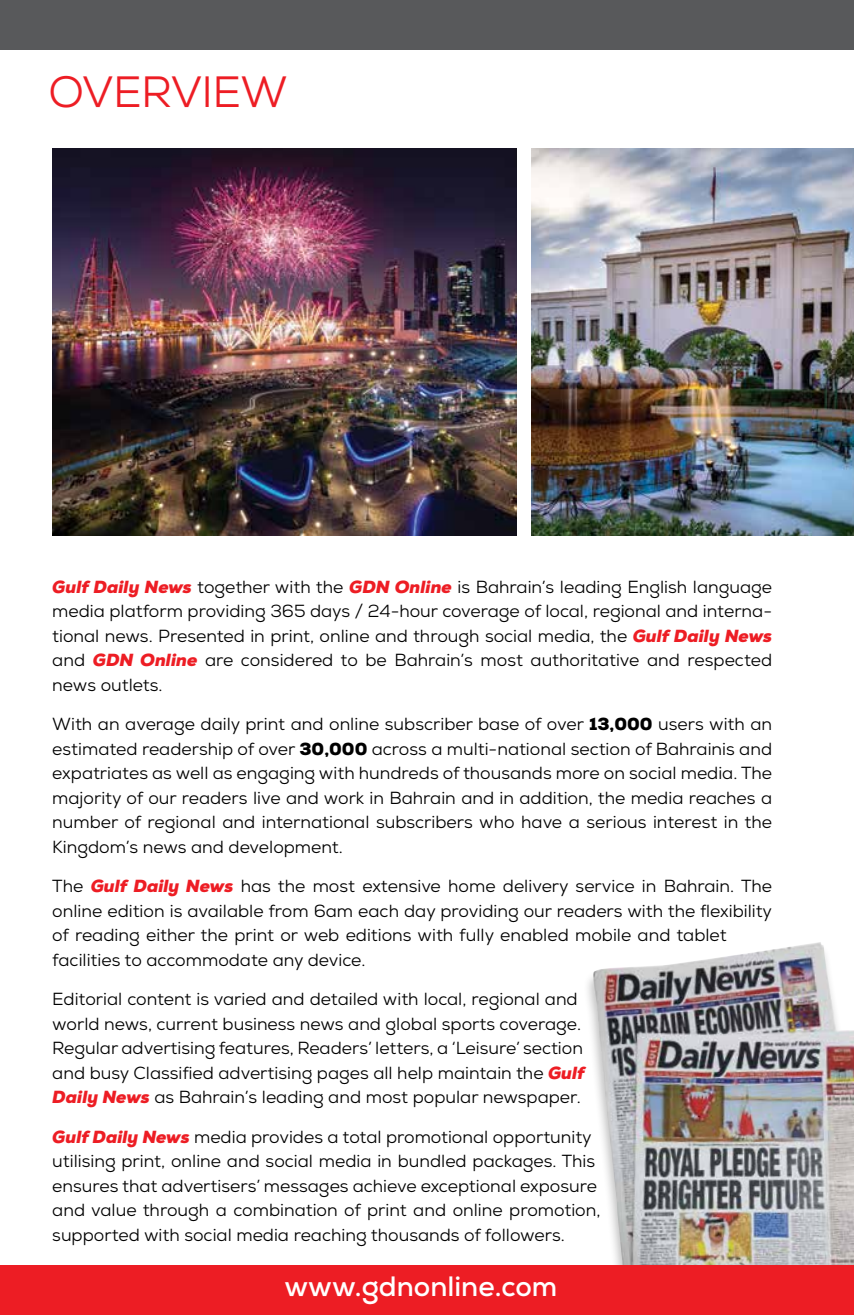
<style>
.page{position:relative;width:854px;height:1315px;background:#fff}
.page>*{position:absolute;margin:0;border:0;box-sizing:border-box;transform-origin:0 0}
.t1{font:43.75px "Nexa";letter-spacing:-.015em;color:#ed1d24}
.t2{font:700 28px "Nexa";color:#fff}
.t3{font:17.5px/24.5px "Nexa";color:#000}
.s1{font-weight:900;font-style:italic;color:#ed1d24}
.s2{font-weight:900}
</style>
<div class="page">
<img style="left:592px;top:942px;width:261px;height:323px">
<div style="left:0;top:0;width:853px;height:50px;background:#58595b"></div>
<div style="left:0;top:1265px;width:853px;height:50px;background:#ed1d24"></div>
<img style="left:531px;top:149px;width:322px;height:387px">
<img style="left:52px;top:149px;width:464px;height:387px">
<h1 class="t1" style="left:49px;top:64px;width:241px">OVERVIEW</h1>
<p class="t3" style="left:52px;top:574px;width:721px;text-align:justify"><span class="s1">Gulf Daily News</span> together with the <span class="s1">GDN Online</span> is Bahrain’s leading English language media platform providing 365 days / 24-hour coverage of local, regional and interna&shy;tional news. Presented in print, online and through social media, the <span class="s1">Gulf Daily News </span>and <span class="s1">GDN Online</span> are considered to be Bahrain’s most authoritative and respected news outlets.</p>
<p class="t3" style="left:52px;top:712px;width:721px;text-align:justify">With an average daily print and online subscriber base of over <span class="s2">13,000</span> users with an estimated readership of over <span class="s2">30,000</span> across a multi-national section of Bahrainis and expatriates as well as engaging with hundreds of thousands more on social media. The majority of our readers live and work in Bahrain and in addition, the media reaches a number of regional and international subscribers who have a serious interest in the Kingdom’s news and development.</p>
<p class="t3" style="left:52px;top:874px;width:721px">The <span class="s1">Gulf Daily News</span> has the most extensive home delivery service in Bahrain. The online edition is available from 6am each day providing our readers with the flexibility of reading either the print or web editions with fully enabled mobile and tablet facilities to accommodate any device.</p>
<p class="t3" style="left:52px;top:987px;width:534px">Editorial content is varied and detailed with local, regional and world news, current business news and global sports coverage.<br>Regular advertising features, Readers’ letters, a ‘Leisure’ section and busy Classified advertising pages all help maintain the <span class="s1">Gulf Daily News</span> as Bahrain’s leading and most popular newspaper.</p>
<p class="t3" style="left:52px;top:1124px;width:549px"><span class="s1">Gulf Daily News</span> media provides a total promotional opportunity utilising print, online and social media in bundled packages. This ensures that advertisers’ messages achieve exceptional exposure and value through a combination of print and online promotion, supported with social media reaching thousands of followers.</p>
<h2 class="t2" style="left:284px;top:1268px;width:274px">www.gdnonline.com</h2>
</div>
